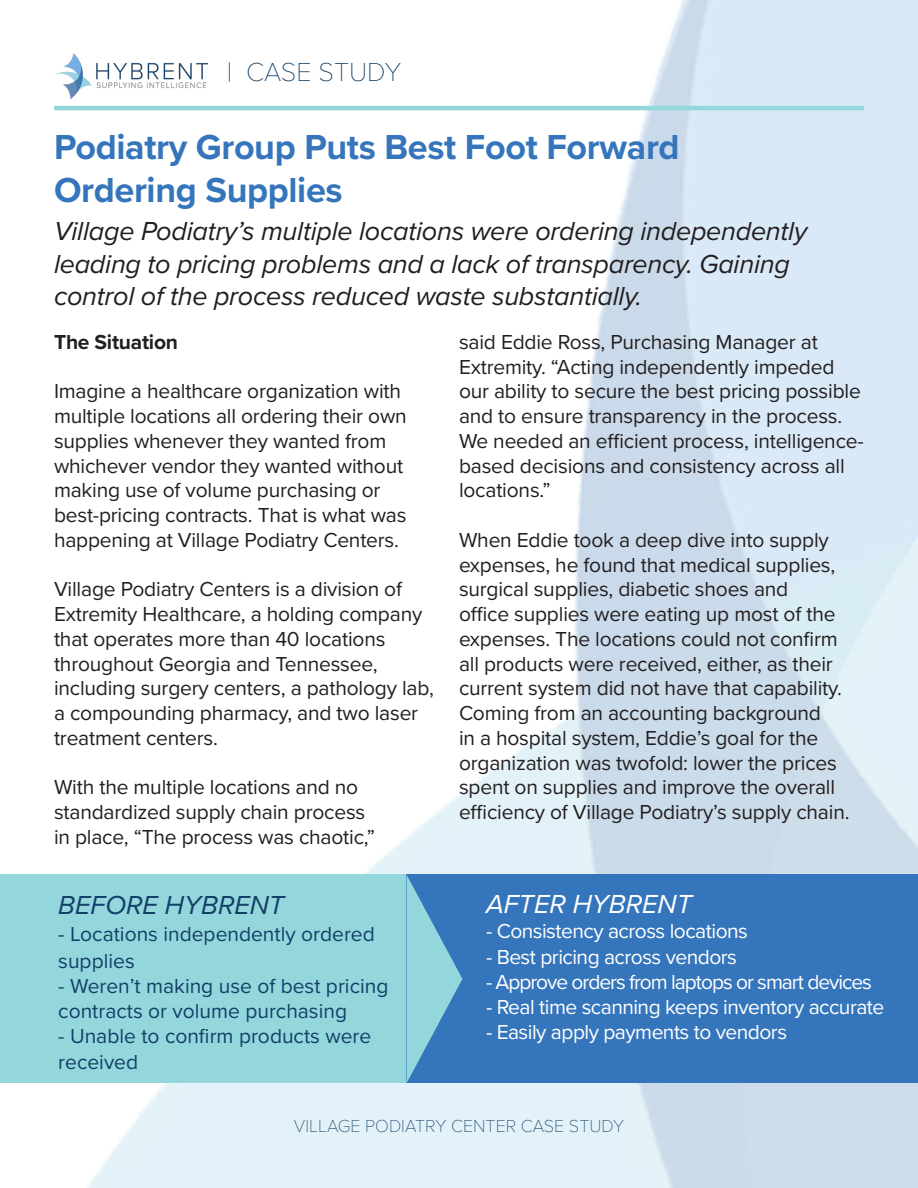
<style>
.page{position:relative;width:918px;height:1188px;background:#fff}
.page>*{position:absolute;margin:0;border:0;box-sizing:border-box;transform-origin:0 0}
.t1{font:700 36px "Proxima Nova";letter-spacing:-.01em;color:#3575bb}
.t2{font:italic 27px/32.4px "Proxima Nova";letter-spacing:-.01em;color:#231f20}
.t3{font:italic 27px "Proxima Nova";color:#124067}
.t4{font:italic 27px "Proxima Nova";color:#fff}
.t5{font:100 27px "Proxima Nova T";color:#124067}
.t6{font:21px/24.8px "Proxima Nova";letter-spacing:-.01em;color:#231f20}
.t7{font:21px/25.2px "Proxima Nova";color:#124067}
.t8{font:21px "Proxima Nova";letter-spacing:-.025em;color:#fff}
.t9{font:21px "Proxima Nova";letter-spacing:-.05em;color:#fff}
.t10{font:700 21px "Proxima Nova";letter-spacing:-.01em;color:#231f20}
.t11{font:100 18px "Proxima Nova T";color:#124067}
</style>
<div class="page">
<img style="left:0;top:0;width:918px;height:1188px">
<hr style="left:54px;top:106px;width:810px;height:4px;background:#93d6dc">
<img style="left:54px;top:54px;width:153px;height:45px">
<div style="left:0;top:875px;width:410px;height:208px;background:#93d6dc"></div>
<div style="left:407px;top:875px;width:511px;height:208px;background:#3575bb"></div>
<svg style="left:407px;top:876px;width:55px;height:206px"></svg>
<p class="t5" style="left:227px;top:52px;width:176px">| CASE STUDY</p>
<p class="t1" style="left:54px;top:120px;width:627px">Podiatry Group Puts Best Foot Forward</p>
<p class="t1" style="left:54px;top:164px;width:290px">Ordering Supplies</p>
<p class="t2" style="left:54px;top:214px;width:755px">Village Podiatry’s multiple locations were ordering independently leading to pricing problems and a lack of transparency. Gaining control of the process reduced waste substantially.</p>
<p class="t6" style="left:459px;top:329px;width:406px">said Eddie Ross, Purchasing Manager at Extremity. “Acting independently impeded our ability to secure the best pricing possible and to ensure transparency in the process.<br>We needed an efficient process, intelligence&shy;based decisions and consistency across all locations.”</p>
<p class="t6" style="left:459px;top:527px;width:392px">When Eddie took a deep dive into supply expenses, he found that medical supplies, surgical supplies, diabetic shoes and<br>office supplies were eating up most of the expenses. The locations could not confirm all products were received, either, as their current system did not have that capability.<br>Coming from an accounting background<br>in a hospital system, Eddie’s goal for the organization was twofold: lower the prices spent on supplies and improve the overall efficiency of Village Podiatry’s supply chain.</p>
<p class="t10" style="left:54px;top:326px;width:126px">The Situation</p>
<p class="t6" style="left:54px;top:378px;width:354px">Imagine a healthcare organization with multiple locations all ordering their own supplies whenever they wanted from whichever vendor they wanted without making use of volume purchasing or best-pricing contracts. That is what was happening at Village Podiatry Centers.</p>
<p class="t6" style="left:54px;top:576px;width:381px">Village Podiatry Centers is a division of Extremity Healthcare, a holding company that operates more than 40 locations throughout Georgia and Tennessee, including surgery centers, a pathology lab, a compounding pharmacy, and two laser treatment centers.</p>
<p class="t6" style="left:54px;top:774px;width:323px">With the multiple locations and no standardized supply chain process in place, “The process was chaotic,”</p>
<p class="t3" style="left:58px;top:885px;width:227px">BEFORE HYBRENT</p>
<p class="t7" style="left:58px;top:919px;width:318px;line-height:27px">- Locations independently ordered supplies</p>
<p class="t7" style="left:58px;top:973px;width:332px">- Weren’t making use of best pricing contracts or volume purchasing</p>
<p class="t7" style="left:58px;top:1023px;width:315px">- Unable to confirm products were received</p>
<p class="t4" style="left:486px;top:884px;width:208px">AFTER HYBRENT</p>
<p class="t8" style="left:486px;top:916px;width:263px">- Consistency across locations</p>
<p class="t8" style="left:486px;top:941px;width:253px">- Best pricing across vendors</p>
<p class="t9" style="left:486px;top:966px;width:387px">- Approve orders from laptops or smart devices</p>
<p class="t8" style="left:486px;top:991px;width:400px">- Real time scanning keeps inventory accurate</p>
<p class="t8" style="left:486px;top:1017px;width:303px">- Easily apply payments to vendors</p>
<p class="t11" style="left:294px;top:1112px;width:332px">VILLAGE PODIATRY CENTER CASE STUDY</p>
</div>
